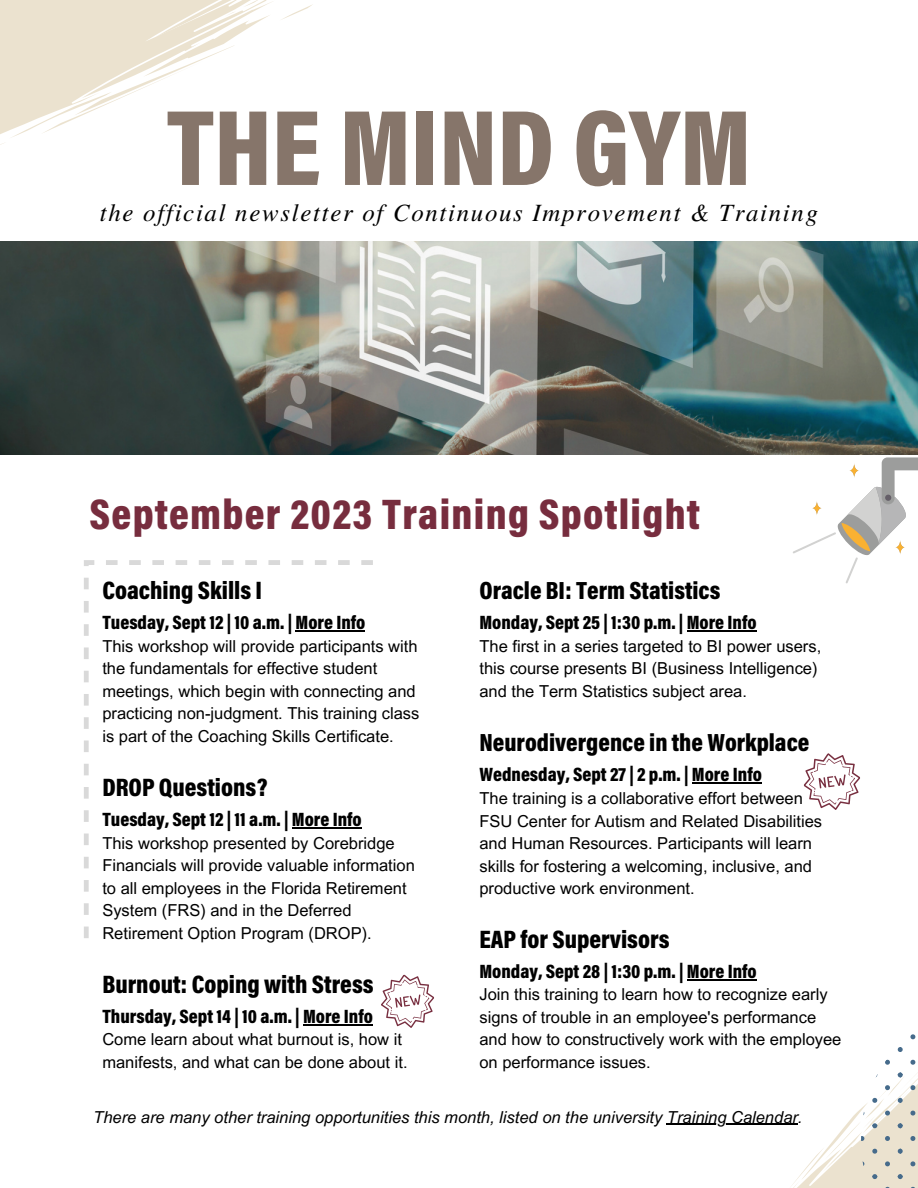
<style>
.page{position:relative;width:918px;height:1188px;background:#fff}
.page>*{position:absolute;margin:0;border:0;box-sizing:border-box;transform-origin:0 0}
.t1{font:900 108.6px "Acumin Pro Cond";color:#86756a}
.t2{font:900 43.2px "Acumin Pro Cond";letter-spacing:.03em;color:#772d3e}
.t3{font:900 25.5px "Acumin Pro Cond";color:#000}
.t4{font:900 25.05px "Acumin Pro Cond";color:#000}
.t5{font:italic 24.75px "Te X Gyre Termes";letter-spacing:.07em;color:#000}
.t6{font:900 19.5px "Acumin Pro Cond";color:#000}
.t7{font:16.5px/22.5px "Arial MT Pro";color:#000}
.t8{font:italic 16.5px "Arial MT Pro";color:#000}
</style>
<div class="page">
<svg style="left:793px;top:457px;width:125px;height:126px"></svg>
<img style="left:0;top:241px;width:918px;height:214px">
<svg style="left:0;top:0;width:313px;height:145px"></svg>
<svg style="left:784px;top:1034px;width:134px;height:154px"></svg>
<svg style="left:84px;top:560px;width:289px;height:378px"></svg>
<svg style="left:803px;top:753px;width:57px;height:57px"></svg>
<hr style="left:687px;top:630px;width:70px;height:1px;background:#000">
<hr style="left:692px;top:782px;width:70px;height:1px;background:#000">
<hr style="left:687px;top:979px;width:70px;height:1px;background:#000">
<hr style="left:296px;top:630px;width:69px;height:1px;background:#000">
<hr style="left:292px;top:827px;width:70px;height:1px;background:#000">
<hr style="left:303px;top:1024px;width:70px;height:1px;background:#000">
<hr style="left:667px;top:1124px;width:131px;height:1px;background:#000">
<svg style="left:381px;top:974px;width:53px;height:54px"></svg>
<p class="t1" style="left:167px;top:105px;width:586px">THE MIND GYM</p>
<p class="t5" style="left:100px;top:194px;width:720px">the official newsletter of Continuous Improvement &amp; Training</p>
<p class="t2" style="left:90px;top:497px;width:612px">September 2023 Training Spotlight</p>
<p class="t3" style="left:102px;top:580px;width:161px">Coaching Skills I</p>
<p class="t6" style="left:102px;top:615px;width:265px">Tuesday, Sept 12 | 10 a.m. | More Info</p>
<p class="t7" style="left:102px;top:637px;width:319px">This workshop will provide participants with the fundamentals for effective student meetings, which begin with connecting and practicing non-judgment. This training class is part of the Coaching Skills Certificate.</p>
<p class="t3" style="left:102px;top:777px;width:167px">DROP Questions?</p>
<p class="t6" style="left:102px;top:812px;width:261px">Tuesday, Sept 12 | 11 a.m. | More Info</p>
<p class="t7" style="left:102px;top:834px;width:314px">This workshop presented by Corebridge Financials will provide valuable information to all employees in the Florida Retirement System (FRS) and in the Deferred Retirement Option Program (DROP).</p>
<p class="t3" style="left:102px;top:974px;width:273px">Burnout: Coping with Stress</p>
<p class="t6" style="left:102px;top:1009px;width:272px">Thursday, Sept 14 | 10 a.m. | More Info</p>
<p class="t7" style="left:102px;top:1030px;width:307px">Come learn about what burnout is, how it manifests, and what can be done about it.</p>
<p class="t4" style="left:479px;top:580px;width:242px">Oracle BI: Term Statistics</p>
<p class="t6" style="left:479px;top:615px;width:279px">Monday, Sept 25 | 1:30 p.m. | More Info</p>
<p class="t7" style="left:479px;top:637px;width:343px">The first in a series targeted to BI power users, this course presents BI (Business Intelligence) and the Term Statistics subject area.</p>
<p class="t4" style="left:479px;top:732px;width:331px">Neurodivergence in the Workplace</p>
<p class="t6" style="left:479px;top:767px;width:284px">Wednesday, Sept 27 | 2 p.m. | More Info</p>
<p class="t7" style="left:479px;top:789px;width:344px">The training is a collaborative effort between FSU Center for Autism and Related Disabilities and Human Resources. Participants will learn skills for fostering a welcoming, inclusive, and productive work environment.</p>
<p class="t3" style="left:479px;top:929px;width:192px">EAP for Supervisors</p>
<p class="t6" style="left:479px;top:964px;width:279px">Monday, Sept 28 | 1:30 p.m. | More Info</p>
<p class="t7" style="left:479px;top:985px;width:363px">Join this training to learn how to recognize early signs of trouble in an employee's performance and how to constructively work with the employee on performance issues.</p>
<p class="t8" style="left:93px;top:1111px;width:711px">There are many other training opportunities this month, listed on the university Training Calendar.</p>
</div>
